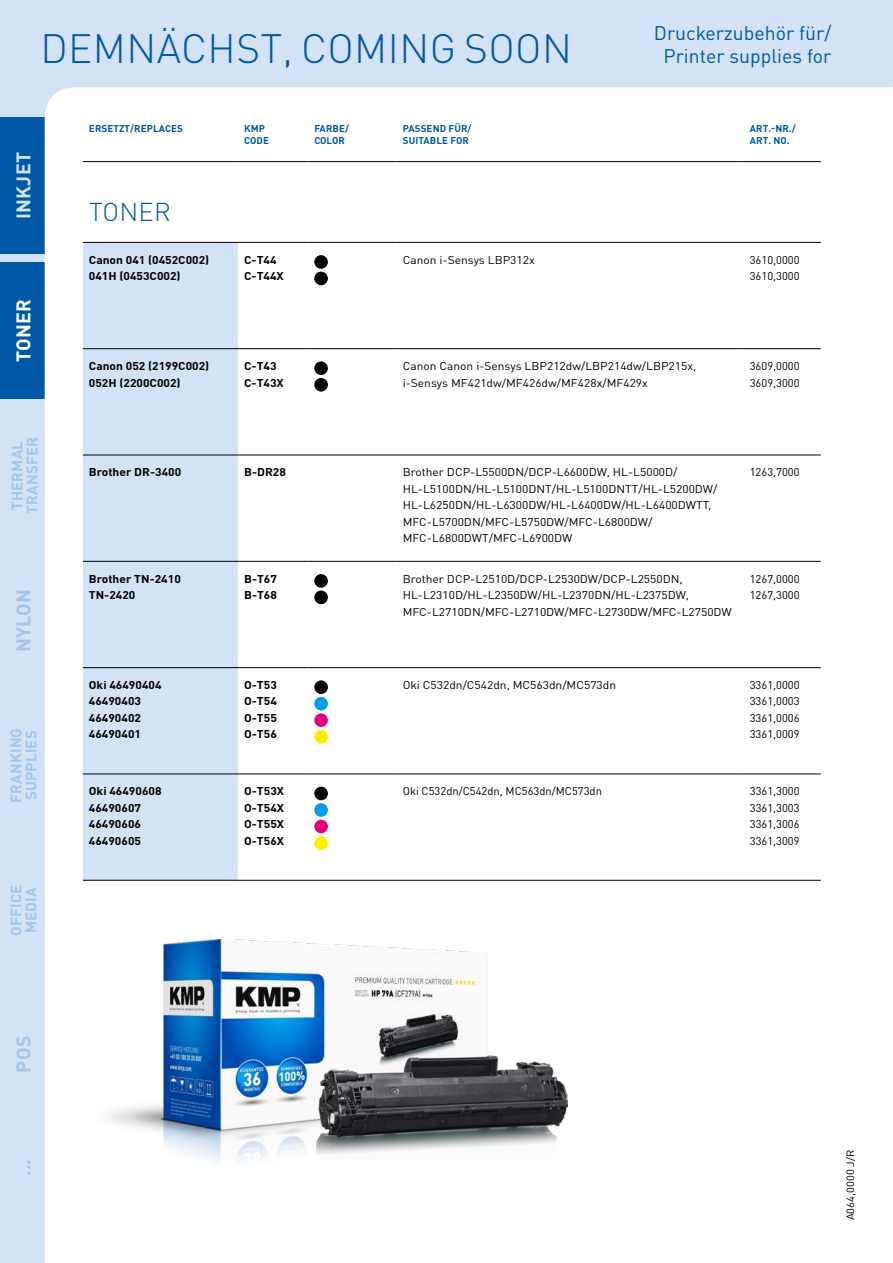
<style>
.page{position:relative;width:893px;height:1263px;background:#d3e2f5}
.page>*{position:absolute;margin:0;border:0;box-sizing:border-box;transform-origin:0 0}
.t1{font:300 40.5px "DIN Pro";letter-spacing:.01em;color:#0058a7}
.t2{font:300 25.5px "DIN Pro";letter-spacing:.01em;color:#0058a7}
.t3{font:19.5px/23.4px "DIN Pro";color:#0058a7;text-align:center}
.t4{font:700 19.5px "DIN Pro";letter-spacing:.01em;color:#a3c6ea}
.t5{font:700 19.5px "DIN Pro";letter-spacing:.01em;color:#d3e2f5}
.t6{font:700 19.5px "DIN Pro";letter-spacing:.01em;color:#fff}
.t7{font:700 15px/15px "DIN Pro";letter-spacing:.01em;color:#a3c6ea}
.t8{font:11.25px/16.5px "DIN Pro";color:#000;scale:1.07 1}
.t9{font:700 11.25px/16.5px "DIN Pro";color:#000;scale:1.07 1}
.t10{font:11.25px/16.5px "DIN Pro";color:#000}
.t11{font:10.5px "DIN Pro";color:#000;scale:1.07 1}
.t12{font:700 9.75px/12px "DIN Pro";letter-spacing:.01em;color:#0058a7}
</style>
<div class="page">
<div style="left:0;top:117px;width:58px;height:137px;background:#0058a7"></div>
<div style="left:0;top:262px;width:58px;height:137px;background:#0058a7"></div>
<div style="left:45px;top:88px;width:848px;height:1175px;background:#fff"></div>
<img style="left:94px;top:939px;width:474px;height:231px">
<svg style="left:892px;top:87px;width:1px;height:102px"></svg>
<svg style="left:83px;top:243px;width:155px;height:637px"></svg>
<div style="left:238px;top:243px;width:70px;height:637px;background:#fff"></div>
<hr style="left:83px;top:161px;width:155px;height:1px;background:#000">
<hr style="left:238px;top:161px;width:70px;height:1px;background:#000">
<hr style="left:308px;top:161px;width:89px;height:1px;background:#000">
<hr style="left:397px;top:161px;width:347px;height:1px;background:#000">
<hr style="left:744px;top:161px;width:77px;height:1px;background:#000">
<hr style="left:83px;top:242px;width:155px;height:1px;background:#000">
<hr style="left:83px;top:348px;width:155px;height:1px;background:#000">
<hr style="left:83px;top:455px;width:155px;height:1px;background:#000">
<hr style="left:83px;top:561px;width:155px;height:1px;background:#000">
<hr style="left:83px;top:667px;width:155px;height:1px;background:#000">
<hr style="left:83px;top:774px;width:155px;height:1px;background:#000">
<hr style="left:83px;top:880px;width:155px;height:1px;background:#000">
<hr style="left:238px;top:242px;width:70px;height:1px;background:#000">
<hr style="left:238px;top:348px;width:70px;height:1px;background:#000">
<hr style="left:238px;top:455px;width:70px;height:1px;background:#000">
<hr style="left:238px;top:561px;width:70px;height:1px;background:#000">
<hr style="left:238px;top:667px;width:70px;height:1px;background:#000">
<hr style="left:238px;top:774px;width:70px;height:1px;background:#000">
<hr style="left:238px;top:880px;width:70px;height:1px;background:#000">
<hr style="left:308px;top:242px;width:89px;height:1px;background:#000">
<hr style="left:397px;top:242px;width:347px;height:1px;background:#000">
<hr style="left:744px;top:242px;width:77px;height:1px;background:#000">
<hr style="left:308px;top:348px;width:89px;height:1px;background:#000">
<hr style="left:397px;top:348px;width:347px;height:1px;background:#000">
<hr style="left:744px;top:348px;width:77px;height:1px;background:#000">
<hr style="left:308px;top:455px;width:89px;height:1px;background:#000">
<hr style="left:397px;top:455px;width:347px;height:1px;background:#000">
<hr style="left:744px;top:455px;width:77px;height:1px;background:#000">
<hr style="left:308px;top:561px;width:89px;height:1px;background:#000">
<hr style="left:397px;top:561px;width:347px;height:1px;background:#000">
<hr style="left:744px;top:561px;width:77px;height:1px;background:#000">
<hr style="left:308px;top:667px;width:89px;height:1px;background:#000">
<hr style="left:397px;top:667px;width:347px;height:1px;background:#000">
<hr style="left:744px;top:667px;width:77px;height:1px;background:#000">
<hr style="left:308px;top:774px;width:89px;height:1px;background:#000">
<hr style="left:397px;top:774px;width:347px;height:1px;background:#000">
<hr style="left:744px;top:774px;width:77px;height:1px;background:#000">
<hr style="left:308px;top:880px;width:89px;height:1px;background:#000">
<hr style="left:397px;top:880px;width:347px;height:1px;background:#000">
<hr style="left:744px;top:880px;width:77px;height:1px;background:#000">
<div style="left:314px;top:255px;width:14px;height:14px;background:#000;border-radius:50%"></div>
<div style="left:314px;top:272px;width:14px;height:13px;background:#000;border-radius:50%"></div>
<div style="left:314px;top:361px;width:14px;height:14px;background:#000;border-radius:50%"></div>
<div style="left:314px;top:378px;width:14px;height:14px;background:#000;border-radius:50%"></div>
<div style="left:314px;top:574px;width:14px;height:14px;background:#000;border-radius:50%"></div>
<div style="left:314px;top:591px;width:14px;height:13px;background:#000;border-radius:50%"></div>
<div style="left:314px;top:680px;width:14px;height:14px;background:#000;border-radius:50%"></div>
<div style="left:314px;top:697px;width:14px;height:13px;background:#009ee3;border-radius:50%"></div>
<div style="left:314px;top:713px;width:14px;height:14px;background:#e5007c;border-radius:50%"></div>
<div style="left:314px;top:730px;width:14px;height:13px;background:#ffed00;border-radius:50%"></div>
<div style="left:314px;top:787px;width:14px;height:13px;background:#000;border-radius:50%"></div>
<div style="left:314px;top:803px;width:14px;height:14px;background:#009ee3;border-radius:50%"></div>
<div style="left:314px;top:820px;width:14px;height:13px;background:#e5007c;border-radius:50%"></div>
<div style="left:314px;top:836px;width:14px;height:14px;background:#ffed00;border-radius:50%"></div>
<h1 class="t1" style="left:40px;top:21px;width:533px">DEMNÄCHST, COMING SOON</h1>
<h3 class="t3" style="left:654px;top:19px;width:179px">Druckerzubehör für/<br>Printer supplies for</h3>
<h3 class="t5" style="left:10px;top:219px;width:68px;rotate:-90deg">INKJET</h3>
<h3 class="t6" style="left:10px;top:362px;width:64px;rotate:-90deg">TONER</h3>
<h3 class="t7" style="left:9px;top:514px;width:78px;rotate:-90deg">THERMAL<br>TRANSFER</h3>
<h3 class="t4" style="left:10px;top:652px;width:64px;rotate:-90deg">NYLON</h3>
<h3 class="t7" style="left:8px;top:803px;width:76px;rotate:-90deg">FRANKING<br>SUPPLIES</h3>
<h3 class="t7" style="left:8px;top:936px;width:53px;rotate:-90deg">OFFICE<br>MEDIA</h3>
<p class="t12" style="left:89px;top:122px;width:96px">ERSETZT/REPLACES</p>
<p class="t12" style="left:244px;top:122px;width:26px">KMP<br>CODE</p>
<p class="t12" style="left:314px;top:122px;width:36px">FARBE/<br>COLOR</p>
<p class="t12" style="left:403px;top:122px;width:70px">PASSEND FÜR/<br>SUITABLE FOR</p>
<p class="t12" style="left:750px;top:122px;width:47px">ART.-NR./<br>ART. NO.</p>
<h2 class="t2" style="left:89px;top:195px;width:83px">TONER</h2>
<p class="t9" style="left:89px;top:251px;width:114px">Canon 041 (0452C002)<br>041H (0453C002)</p>
<p class="t9" style="left:244px;top:251px;width:39px">C-T44<br>C-T44X</p>
<p class="t8" style="left:403px;top:250px;width:125px">Canon i-Sensys LBP312x</p>
<p class="t10" style="left:750px;top:250px;width:51px">3610,0000<br>3610,3000</p>
<p class="t9" style="left:89px;top:357px;width:114px">Canon 052 (2199C002)<br>052H (2200C002)</p>
<p class="t9" style="left:244px;top:357px;width:39px">C-T43<br>C-T43X</p>
<p class="t8" style="left:403px;top:357px;width:276px">Canon Canon i-Sensys LBP212dw/LBP214dw/LBP215x, i-Sensys MF421dw/MF426dw/MF428x/MF429x</p>
<p class="t10" style="left:750px;top:357px;width:51px">3609,0000<br>3609,3000</p>
<p class="t9" style="left:89px;top:464px;width:88px">Brother DR-3400</p>
<p class="t9" style="left:244px;top:464px;width:41px">B-DR28</p>
<p class="t8" style="left:403px;top:463px;width:296px">Brother DCP-L5500DN/DCP-L6600DW, HL-L5000D/ HL-L5100DN/HL-L5100DNT/HL-L5100DNTT/HL-L5200DW/ HL-L6250DN/HL-L6300DW/HL-L6400DW/HL-L6400DWTT, MFC-L5700DN/MFC-L5750DW/MFC-L6800DW/ MFC-L6800DWT/MFC-L6900DW</p>
<p class="t10" style="left:750px;top:463px;width:51px">1263,7000</p>
<p class="t9" style="left:89px;top:570px;width:87px">Brother TN-2410<br>TN-2420</p>
<p class="t9" style="left:244px;top:570px;width:32px">B-T67<br>B-T68</p>
<p class="t8" style="left:403px;top:569px;width:309px">Brother DCP-L2510D/DCP-L2530DW/DCP-L2550DN,<br>HL-L2310D/HL-L2350DW/HL-L2370DN/HL-L2375DW,<br>MFC-L2710DN/MFC-L2710DW/MFC-L2730DW/MFC-L2750DW</p>
<p class="t10" style="left:750px;top:569px;width:51px">1267,0000<br>1267,3000</p>
<p class="t9" style="left:89px;top:676px;width:69px">Oki 46490404<br>46490403<br>46490402<br>46490401</p>
<p class="t9" style="left:244px;top:676px;width:32px;text-align:justify">O-T53<br>O-T54<br>O-T55<br>O-T56</p>
<p class="t8" style="left:403px;top:675px;width:201px">Oki C532dn/C542dn, MC563dn/MC573dn</p>
<p class="t10" style="left:750px;top:675px;width:51px;text-align:justify">3361,0000<br>3361,0003<br>3361,0006<br>3361,0009</p>
<p class="t9" style="left:89px;top:782px;width:69px">Oki 46490608<br>46490607<br>46490606<br>46490605</p>
<p class="t9" style="left:244px;top:782px;width:39px;text-align:justify">O-T53X O-T54X O-T55X O-T56X</p>
<p class="t10" style="left:403px;top:782px;width:201px">Oki C532dn/C542dn, MC563dn/MC573dn</p>
<p class="t10" style="left:750px;top:782px;width:51px;text-align:justify">3361,3000<br>3361,3003<br>3361,3006<br>3361,3009</p>
<h3 class="t4" style="left:10px;top:1073px;width:38px;rotate:-90deg">POS</h3>
<h3 class="t4" style="left:10px;top:1176px;width:18px;rotate:-90deg">...</h3>
<p class="t11" style="left:842px;top:1220px;width:68px;rotate:-90deg">A064,0000 J/R</p>
</div>
